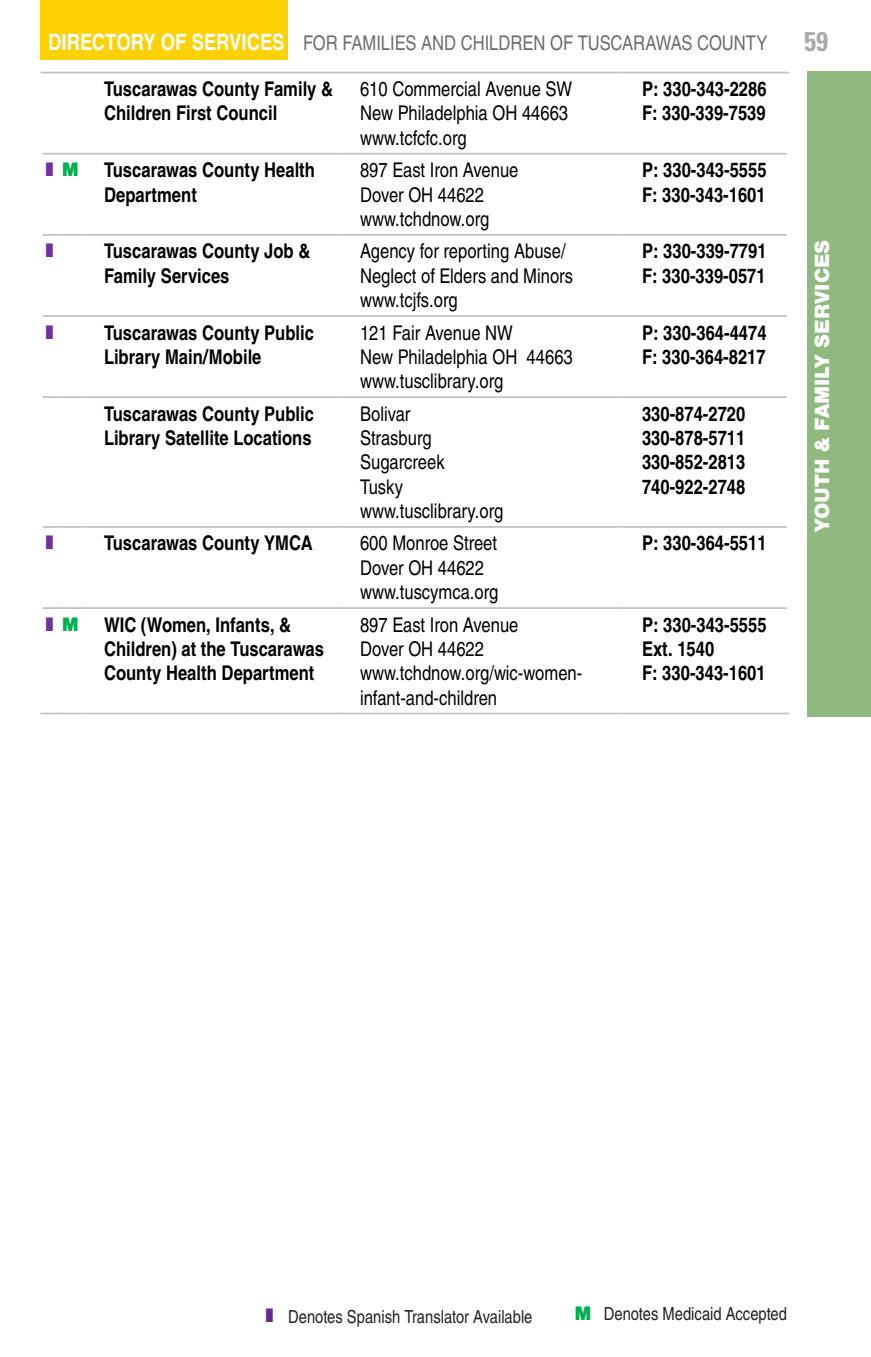
<style>
.page{position:relative;width:871px;height:1357px;background:#fff}
.page>*{position:absolute;margin:0;border:0;box-sizing:border-box;transform-origin:0 0}
.t1{font:700 condensed 27px "Univers LT Std";color:#a8a9ad}
.t2{font:900 21.38px "Nimbus San";color:#fff}
.t3{font:700 20.25px/24.3px "Nimbus San Con L";color:#000}
.t4{font:20.25px/24.3px "Nimbus San Con L";color:#000}
.t5{font:20.25px "Nimbus San Con L";color:#6c6d70}
.t6{font:900 20.25px "Nimbus San";color:#7030a0}
.t7{font:18px "Nimbus San Con L";color:#231f20}
.s1{font-weight:700;font-size:22.5px;color:#fff}
.s2{color:#00b050}
.s3{font-family:"Nimbus San";font-weight:900;font-size:20.25px;color:#642c8f}
.s4{font-family:"Nimbus San";font-weight:900;font-size:20.25px;color:#00b050}
</style>
<div class="page">
<div style="left:40px;top:0;width:248px;height:60px;background:#fed105"></div>
<div style="left:807px;top:71px;width:64px;height:645px;background:#8fb97f"></div>
<svg style="left:40px;top:72px;width:43px;height:1px"></svg>
<hr style="left:83px;top:72px;width:256px;height:1px;background:#bfbfbf">
<hr style="left:339px;top:72px;width:281px;height:1px;background:#bfbfbf">
<hr style="left:620px;top:72px;width:169px;height:1px;background:#bfbfbf">
<svg style="left:43px;top:153px;width:18px;height:2px"></svg>
<hr style="left:61px;top:153px;width:22px;height:2px;background:#bfbfbf">
<hr style="left:83px;top:153px;width:256px;height:2px;background:#bfbfbf">
<hr style="left:339px;top:153px;width:281px;height:2px;background:#bfbfbf">
<hr style="left:620px;top:153px;width:167px;height:2px;background:#bfbfbf">
<svg style="left:43px;top:234px;width:18px;height:2px"></svg>
<hr style="left:61px;top:234px;width:22px;height:2px;background:#bfbfbf">
<hr style="left:83px;top:234px;width:256px;height:2px;background:#bfbfbf">
<hr style="left:339px;top:234px;width:281px;height:2px;background:#bfbfbf">
<hr style="left:620px;top:234px;width:167px;height:2px;background:#bfbfbf">
<svg style="left:43px;top:315px;width:18px;height:2px"></svg>
<hr style="left:61px;top:315px;width:22px;height:2px;background:#bfbfbf">
<hr style="left:83px;top:315px;width:256px;height:2px;background:#bfbfbf">
<hr style="left:339px;top:315px;width:281px;height:2px;background:#bfbfbf">
<hr style="left:620px;top:315px;width:167px;height:2px;background:#bfbfbf">
<svg style="left:43px;top:396px;width:18px;height:2px"></svg>
<hr style="left:61px;top:396px;width:22px;height:2px;background:#bfbfbf">
<hr style="left:83px;top:396px;width:256px;height:2px;background:#bfbfbf">
<hr style="left:339px;top:396px;width:281px;height:2px;background:#bfbfbf">
<hr style="left:620px;top:396px;width:167px;height:2px;background:#bfbfbf">
<svg style="left:43px;top:526px;width:18px;height:2px"></svg>
<hr style="left:61px;top:526px;width:22px;height:2px;background:#bfbfbf">
<hr style="left:83px;top:526px;width:256px;height:2px;background:#bfbfbf">
<hr style="left:339px;top:526px;width:281px;height:2px;background:#bfbfbf">
<hr style="left:620px;top:526px;width:167px;height:2px;background:#bfbfbf">
<svg style="left:43px;top:607px;width:18px;height:2px"></svg>
<hr style="left:61px;top:607px;width:22px;height:2px;background:#bfbfbf">
<hr style="left:83px;top:607px;width:256px;height:2px;background:#bfbfbf">
<hr style="left:339px;top:607px;width:281px;height:2px;background:#bfbfbf">
<hr style="left:620px;top:607px;width:167px;height:2px;background:#bfbfbf">
<svg style="left:40px;top:713px;width:43px;height:1px"></svg>
<hr style="left:83px;top:713px;width:256px;height:1px;background:#bfbfbf">
<hr style="left:339px;top:713px;width:281px;height:1px;background:#bfbfbf">
<hr style="left:620px;top:713px;width:169px;height:1px;background:#bfbfbf">
<p class="t5" style="left:48px;top:28px;width:720px"><span class="s1">DIRECTORY OF SERVICES</span> FOR FAMILIES AND CHILDREN OF TUSCARAWAS COUNTY</p>
<h1 class="t1" style="left:804px;top:24px;width:25px">59</h1>
<p class="t3" style="left:104px;top:76px;width:230px">Tuscarawas County Family &amp;<br>Children First Council</p>
<p class="t4" style="left:360px;top:76px;width:213px">610 Commercial Avenue SW<br>New Philadelphia OH 44663 www.tcfcfc.org</p>
<p class="t3" style="left:642px;top:76px;width:126px">P: 330-343-2286<br>F: 330-339-7539</p>
<p class="t6" style="left:43px;top:158px;width:38px">▮ <span class="s2">M</span></p>
<p class="t3" style="left:104px;top:157px;width:212px">Tuscarawas County Health<br>Department</p>
<p class="t4" style="left:360px;top:157px;width:160px">897 East Iron Avenue<br>Dover OH 44622 www.tchdnow.org</p>
<p class="t3" style="left:642px;top:157px;width:126px">P: 330-343-5555<br>F: 330-343-1601</p>
<p class="t6" style="left:43px;top:239px;width:15px">▮</p>
<p class="t3" style="left:104px;top:238px;width:208px">Tuscarawas County Job &amp;<br>Family Services</p>
<p class="t4" style="left:360px;top:238px;width:215px">Agency for reporting Abuse/<br>Neglect of Elders and Minors www.tcjfs.org</p>
<p class="t3" style="left:642px;top:238px;width:126px">P: 330-339-7791<br>F: 330-339-0571</p>
<p class="t6" style="left:43px;top:320px;width:15px">▮</p>
<p class="t3" style="left:104px;top:319px;width:212px">Tuscarawas County Public<br>Library Main/Mobile</p>
<p class="t4" style="left:360px;top:319px;width:214px">121 Fair Avenue NW<br>New Philadelphia OH 44663 www.tusclibrary.org</p>
<p class="t3" style="left:642px;top:319px;width:126px">P: 330-364-4474<br>F: 330-364-8217</p>
<p class="t3" style="left:104px;top:401px;width:212px">Tuscarawas County Public<br>Library Satellite Locations</p>
<p class="t4" style="left:360px;top:401px;width:145px">Bolivar<br>Strasburg<br>Sugarcreek<br>Tusky www.tusclibrary.org</p>
<p class="t3" style="left:642px;top:401px;width:105px;text-align:justify">330-874-2720<br>330-878-5711<br>330-852-2813<br>740-922-2748</p>
<p class="t6" style="left:43px;top:531px;width:15px">▮</p>
<p class="t3" style="left:104px;top:530px;width:210px">Tuscarawas County YMCA</p>
<p class="t4" style="left:360px;top:530px;width:140px">600 Monroe Street<br>Dover OH 44622 www.tuscymca.org</p>
<p class="t3" style="left:642px;top:530px;width:126px">P: 330-364-5511</p>
<p class="t6" style="left:43px;top:612px;width:38px">▮ <span class="s2">M</span></p>
<p class="t3" style="left:104px;top:611px;width:221px">WIC (Women, Infants, &amp;<br>Children) at the Tuscarawas<br>County Health Department</p>
<p class="t4" style="left:360px;top:611px;width:224px">897 East Iron Avenue<br>Dover OH 44622 www.tchdnow.org/wic-women&shy;infant-and-children</p>
<p class="t3" style="left:642px;top:611px;width:126px">P: 330-343-5555<br>Ext. 1540<br>F: 330-343-1601</p>
<p class="t2" style="left:810px;top:532px;width:294px;rotate:-90deg">YOUTH &amp; FAMILY SERVICES</p>
<p class="t7" style="left:263px;top:1303px;width:271px"><span class="s3">▮</span> Denotes Spanish Translator Available</p>
<p class="t7" style="left:574px;top:1301px;width:214px"><span class="s4">M</span> Denotes Medicaid Accepted</p>
</div>
